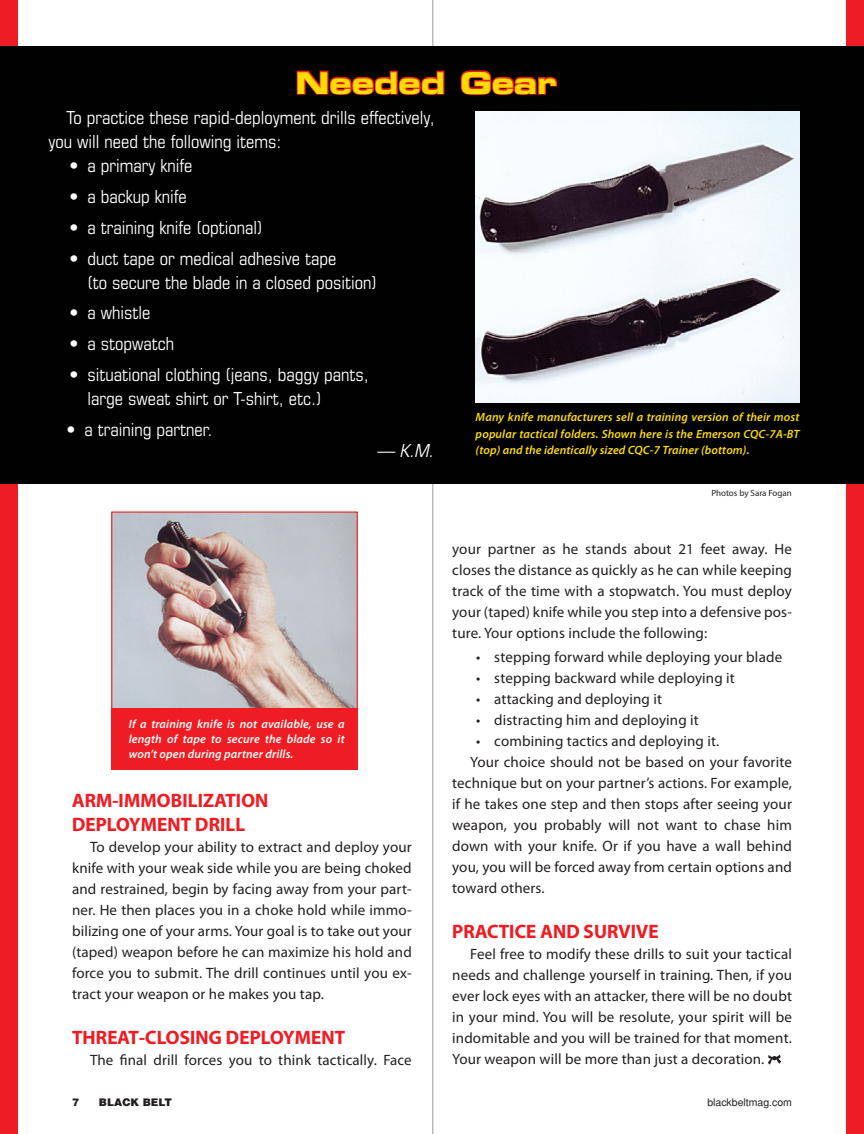
<style>
.page{position:relative;width:864px;height:1134px;background:#fff}
.page>*{position:absolute;margin:0;border:0;box-sizing:border-box;transform-origin:0 0}
.Sidebar-TItle{font:30px "Eurostile Bold Extended Two";color:#ffdc01}
.Subhead{font:19.5px/24px "Myriad Headline";letter-spacing:.01em;color:#ee1d23}
.Sidebar-Body{font:condensed 18px/24px "Eurostile";color:#fff}
.Sidebar-Body-2{font:italic condensed 18px "Eurostile";color:#fff}
.Body_Copy{font:15px/21px "Myriad Pro";letter-spacing:.01em;color:#231f20;text-align:justify}
.Body-Bullets{font:15px "Myriad Pro";letter-spacing:.01em;color:#231f20}
.Captions{font:italic 600 12px/16.5px "Myriad Pro";letter-spacing:.01em;color:#ffdc01;text-align:justify}
.Captions-2{font:italic 600 12px/15px "Myriad Pro";letter-spacing:.01em;color:#fff;text-align:justify}
.t1{font:10.5px "Helvetica";color:#231f20}
.t2{font:900 10.5px "Helvetica";color:#231f20}
.Sidebar-TItle-2{font:9px "Myriad Pro";color:#231f20}
</style>
<div class="page">
<div style="left:847px;top:0;width:17px;height:1134px;background:#ee1d23"></div>
<div style="left:0;top:0;width:17px;height:1134px;background:#ee1d23"></div>
<hr style="left:432px;top:0;width:2px;height:1134px;background:#bcbaba">
<svg style="left:768px;top:1055px;width:13px;height:9px"></svg>
<div style="left:0;top:47px;width:864px;height:437px;background:#010101"></div>
<svg style="left:296px;top:70px;width:149px;height:25px"></svg>
<svg style="left:460px;top:70px;width:98px;height:25px"></svg>
<img style="left:476px;top:112px;width:323px;height:290px">
<img style="left:113px;top:513px;width:243px;height:195px">
<div style="left:112px;top:708px;width:246px;height:61px;background:#ee1d23"></div>
<div style="left:111px;top:511px;width:247px;height:259px;border:1px solid #ee1d23"></div>
<p class="Sidebar-TItle" style="left:296px;top:62px;width:263px">Needed Gear</p>
<p class="Sidebar-Body" style="left:48px;top:106px;width:388px;text-indent:18px">To practice these rapid-deployment drills effectively, you will need the following items:</p>
<p class="Sidebar-Body" style="left:69px;top:154px;width:124px">• a primary knife</p>
<p class="Sidebar-Body" style="left:69px;top:184px;width:119px">• a backup knife</p>
<p class="Sidebar-Body" style="left:69px;top:215px;width:195px">• a training knife (optional)</p>
<p class="Sidebar-Body" style="left:87px;top:246px;width:291px;text-indent:-18px">• duct tape or medical adhesive tape<br>(to secure the blade in a closed position)</p>
<p class="Sidebar-Body" style="left:69px;top:301px;width:83px">• a whistle</p>
<p class="Sidebar-Body" style="left:69px;top:331px;width:106px">• a stopwatch</p>
<p class="Sidebar-Body" style="left:87px;top:362px;width:283px;text-indent:-18px">• situational clothing (jeans, baggy pants, large sweat shirt or T-shirt, etc.)</p>
<p class="Sidebar-Body" style="left:66px;top:417px;width:147px">• a training partner.</p>
<p class="Sidebar-Body-2" style="left:377px;top:439px;width:63px">— K.M.</p>
<p class="Captions" style="left:476px;top:409px;width:325px">Many knife manufacturers sell a training version of their most popular tactical folders. Shown here is the Emerson CQC-7A-BT (top) and the identically sized CQC-7 Trainer (bottom).</p>
<p class="Captions-2" style="left:129px;top:716px;width:218px">If a training knife is not available, use a length of tape to secure the blade so it won’t open during partner drills.</p>
<p class="Subhead" style="left:72px;top:789px;width:198px">ARM-IMMOBILIZATION<br>DEPLOYMENT DRILL</p>
<p class="Body_Copy" style="left:72px;top:836px;width:341px;text-indent:18px">To develop your ability to extract and deploy your knife with your weak side while you are being choked and restrained, begin by facing away from your part&shy;ner. He then places you in a choke hold while immo&shy;bilizing one of your arms. Your goal is to take out your (taped) weapon before he can maximize his hold and force you to submit. The drill continues until you ex&shy;tract your weapon or he makes you tap.</p>
<p class="Subhead" style="left:72px;top:1026px;width:275px">THREAT-CLOSING DEPLOYMENT</p>
<p class="Body_Copy" style="left:90px;top:1049px;width:323px">The final drill forces you to think tactically. Face</p>
<p class="Sidebar-TItle-2" style="left:711px;top:487px;width:82px">Photos by Sara Fogan</p>
<p class="Body_Copy" style="left:452px;top:538px;width:341px">your partner as he stands about 21 feet away. He closes the distance as quickly as he can while keeping track of the time with a stopwatch. You must deploy your (taped) knife while you step into a defensive pos&shy;ture. Your options include the following:</p>
<p class="Body-Bullets" style="left:476px;top:648px;width:307px">• stepping forward while deploying your blade</p>
<p class="Body-Bullets" style="left:476px;top:669px;width:260px">• stepping backward while deploying it</p>
<p class="Body-Bullets" style="left:476px;top:690px;width:187px">• attacking and deploying it</p>
<p class="Body-Bullets" style="left:476px;top:711px;width:224px">• distracting him and deploying it</p>
<p class="Body-Bullets" style="left:476px;top:732px;width:245px">• combining tactics and deploying it.</p>
<p class="Body_Copy" style="left:452px;top:752px;width:341px;text-indent:18px">Your choice should not be based on your favorite technique but on your partner’s actions. For example, if he takes one step and then stops after seeing your weapon, you probably will not want to chase him down with your knife. Or if you have a wall behind you, you will be forced away from certain options and toward others.</p>
<p class="Subhead" style="left:452px;top:921px;width:208px">PRACTICE AND SURVIVE</p>
<p class="Body_Copy" style="left:452px;top:944px;width:341px;text-indent:18px">Feel free to modify these drills to suit your tactical needs and challenge yourself in training. Then, if you ever lock eyes with an attacker, there will be no doubt in your mind. You will be resolute, your spirit will be indomitable and you will be trained for that moment.<br>Your weapon will be more than just a decoration.</p>
<p class="t2" style="left:72px;top:1095px;width:9px">7</p>
<p class="t2" style="left:99px;top:1095px;width:75px">BLACK BELT</p>
<p class="t1" style="left:707px;top:1096px;width:86px">blackbeltmag.com</p>
</div>
